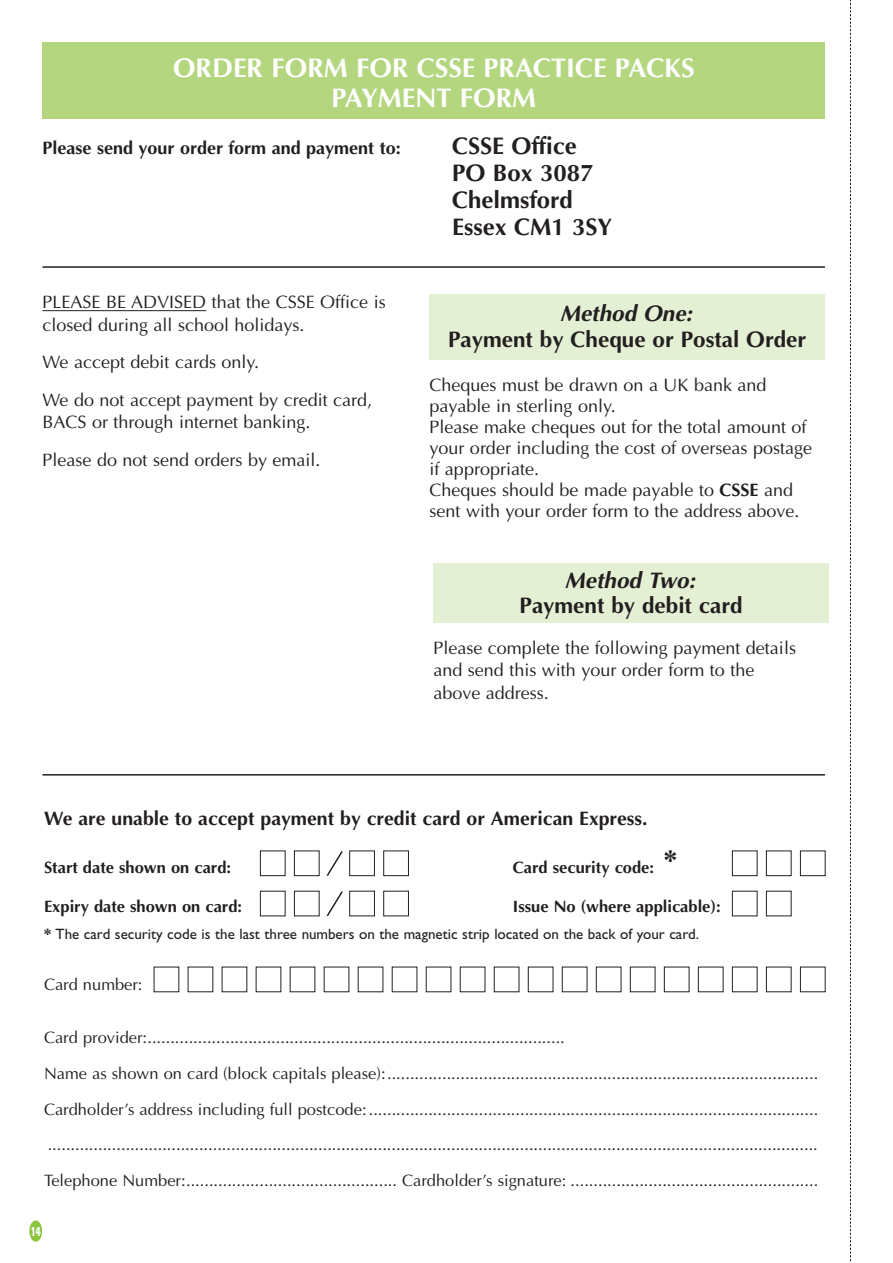
<style>
.page{position:relative;width:893px;height:1263px;background:#fff}
.page>*{position:absolute;margin:0;border:0;box-sizing:border-box;transform-origin:0 0}
.t1{font:700 27px/30px "Optima";color:#fff;text-align:center}
.t2{font:700 24px/27px "Optima";color:#231f20}
.t3{font:700 22.5px "Optima";color:#231f20}
.t4{font:italic 700 22.5px "Optima";color:#231f20}
.t5{font:700 19.5px "Optima";color:#231f20}
.t6{font:18px/21px "Optima";color:#231f20}
.t7{font:700 18px "Optima";color:#231f20}
.t8{font:16.5px/35.7px "Optima";color:#231f20}
.t9{font:700 16.5px "Optima";color:#231f20}
.t10{font:15px "Gill Sans";color:#231f20}
.t11{font:700 13.5px "Itc Eras";color:#fff;scale:.6 1}
.s1{font-weight:700}
</style>
<div class="page">
<div style="left:349px;top:891px;width:26px;height:25px;border:1px solid #231f20"></div>
<div style="left:383px;top:891px;width:26px;height:25px;border:1px solid #231f20"></div>
<div style="left:732px;top:850px;width:25px;height:26px;border:1px solid #231f20"></div>
<div style="left:766px;top:850px;width:25px;height:26px;border:1px solid #231f20"></div>
<div style="left:800px;top:850px;width:25px;height:26px;border:1px solid #231f20"></div>
<svg style="left:326px;top:891px;width:17px;height:26px"></svg>
<div style="left:260px;top:850px;width:26px;height:26px;border:1px solid #231f20"></div>
<div style="left:294px;top:850px;width:26px;height:26px;border:1px solid #231f20"></div>
<div style="left:349px;top:850px;width:26px;height:26px;border:1px solid #231f20"></div>
<div style="left:383px;top:850px;width:26px;height:26px;border:1px solid #231f20"></div>
<svg style="left:326px;top:851px;width:17px;height:25px"></svg>
<hr style="left:43px;top:774px;width:782px;height:1px;background:#231f20">
<div style="left:43px;top:43px;width:782px;height:76px;background:#b3d67f"></div>
<hr style="left:43px;top:310px;width:89px;height:1px;background:#231f20">
<hr style="left:131px;top:310px;width:75px;height:1px;background:#231f20">
<div style="left:429px;top:294px;width:396px;height:66px;background:#e4f0d4"></div>
<div style="left:433px;top:563px;width:396px;height:60px;background:#e4f0d4"></div>
<hr style="left:43px;top:266px;width:782px;height:2px;background:#231f20">
<svg style="left:850px;top:0;width:1px;height:1263px"></svg>
<div style="left:29px;top:1220px;width:13px;height:22px;background:#8bc63e;border-radius:50%"></div>
<h1 class="t1" style="left:173px;top:53px;width:523px">ORDER FORM FOR CSSE PRACTICE PACKS<br>PAYMENT FORM</h1>
<p class="t7" style="left:43px;top:137px;width:360px">Please send your order form and payment to:</p>
<h2 class="t2" style="left:452px;top:132px;width:162px">CSSE Office<br>PO Box 3087<br>Chelmsford<br>Essex CM1 3SY</h2>
<p class="t6" style="left:43px;top:291px;width:345px;line-height:22.5px">PLEASE BE ADVISED that the CSSE Office is closed during all school holidays.</p>
<p class="t6" style="left:43px;top:343px;width:331px;line-height:37.5px">We accept debit cards only.<br>We do not accept payment by credit card,</p>
<p class="t6" style="left:43px;top:403px;width:280px;line-height:37.5px">BACS or through internet banking.<br>Please do not send orders by email.</p>
<h3 class="t4" style="left:560px;top:300px;width:133px">Method One:</h3>
<h3 class="t3" style="left:448px;top:326px;width:360px">Payment by Cheque or Postal Order</h3>
<p class="t6" style="left:429px;top:374px;width:384px">Cheques must be drawn on a UK bank and payable in sterling only.<br>Please make cheques out for the total amount of your order including the cost of overseas postage if appropriate.<br>Cheques should be made payable to <span class="s1">CSSE</span> and sent with your order form to the address above.</p>
<h3 class="t4" style="left:565px;top:567px;width:132px">Method Two:</h3>
<h3 class="t3" style="left:520px;top:592px;width:225px">Payment by debit card</h3>
<p class="t6" style="left:433px;top:636px;width:364px;line-height:22.5px">Please complete the following payment details and send this with your order form to the above address.</p>
<p class="t5" style="left:44px;top:807px;width:605px">We are unable to accept payment by credit card or American Express.</p>
<p class="t9" style="left:44px;top:858px;width:189px">Start date shown on card:</p>
<p class="t9" style="left:513px;top:858px;width:165px">Card security code: <sup>*</sup></p>
<p class="t9" style="left:44px;top:897px;width:200px">Expiry date shown on card:</p>
<p class="t9" style="left:513px;top:897px;width:209px">Issue No (where applicable):</p>
<p class="t10" style="left:44px;top:928px;width:656px"><span class="s1">*</span> The card security code is the last three numbers on the magnetic strip located on the back of your card.</p>
<p class="t8" style="left:44px;top:966px;width:100px">Card number:</p>
<p class="t8" style="left:44px;top:1019px;width:776px">Card provider:...........................................................................................<br>Name as shown on card (block capitals please):..............................................................................................<br>Cardholder’s address including full postcode:.................................................................................................. ........................................................................................................................................................................<br>Telephone Number:.............................................. Cardholder’s signature: ......................................................</p>
<p class="t11" style="left:31px;top:1226px;width:18px">14</p>
</div>
